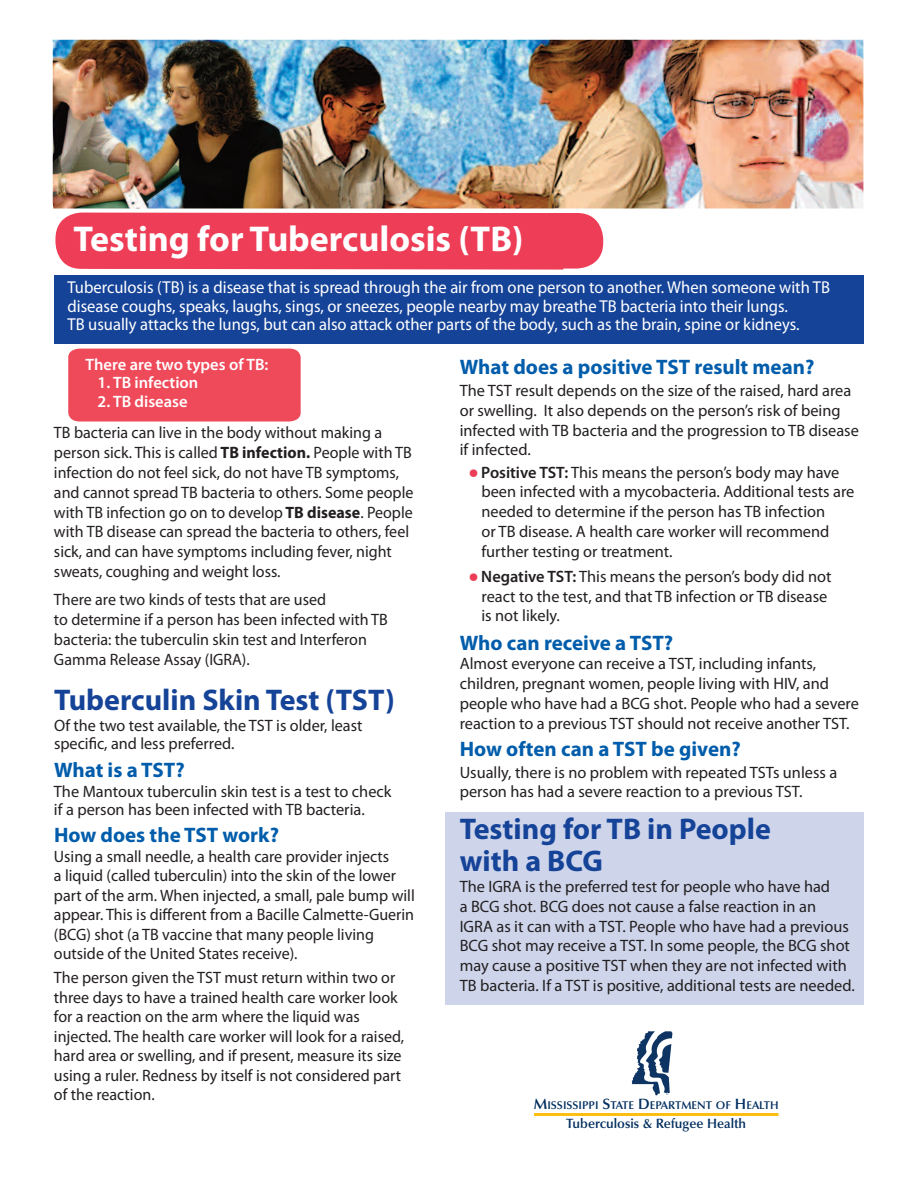
<style>
.page{position:relative;width:918px;height:1188px;background:#fff}
.page>*{position:absolute;margin:0;border:0;box-sizing:border-box;transform-origin:0 0}
.t1{font:700 36px "Myriad Pro";color:#fff}
.t2{font:700 30px/31.5px "Myriad Pro";color:#154398}
.t3{font:700 21px "Myriad Pro";color:#015dab}
.t4{font:17.25px/18.5px "Myriad Pro";color:#fff;scale:.96 1}
.t5{font:16.5px/19.8px "Myriad Pro";color:#231f20}
.t6{font:600 16.5px "Myriad Pro";color:#fff}
.t7{font:600 13.5px "Optima";color:#002e5e}
.t8{font:600 11.25px "Optima";color:#002e5e}
.s1{font-weight:700}
.s2{font-family:"Carta";font-size:12px;color:#ee3d56}
.s3{font-weight:600}
.s4{font-size:15px}
</style>
<div class="page">
<div style="left:54px;top:275px;width:810px;height:69px;background:#154398"></div>
<div style="left:446px;top:812px;width:418px;height:193px;background:#ced5eb"></div>
<div style="left:68px;top:349px;width:233px;height:73px;background:#ef4a5a"></div>
<img style="left:53px;top:40px;width:810px;height:168px">
<div style="left:55px;top:213px;width:548px;height:57px;background:#ee3d56"></div>
<img style="left:631px;top:1031px;width:42px;height:65px">
<hr style="left:534px;top:1113px;width:244px;height:3px;background:#fdbe12">
<h1 class="t1" style="left:73px;top:225px;width:452px">Testing for Tuberculosis (TB)</h1>
<p class="t4" style="left:67px;top:280px;width:796px">Tuberculosis (TB) is a disease that is spread through the air from one person to another. When someone with TB disease coughs, speaks, laughs, sings, or sneezes, people nearby may breathe TB bacteria into their lungs.<br>TB usually attacks the lungs, but can also attack other parts of the body, such as the brain, spine or kidneys.</p>
<p class="t6" style="left:86px;top:358px;width:184px">There are two types of TB:</p>
<p class="t6" style="left:98px;top:376px;width:102px">1. TB infection</p>
<p class="t6" style="left:98px;top:396px;width:92px">2. TB disease</p>
<p class="t5" style="left:54px;top:424px;width:361px">TB bacteria can live in the body without making a person sick. This is called <span class="s1">TB infection.</span> People with TB infection do not feel sick, do not have TB symptoms, and cannot spread TB bacteria to others. Some people with TB infection go on to develop <span class="s1">TB disease</span>. People with TB disease can spread the bacteria to others, feel sick, and can have symptoms including fever, night sweats, coughing and weight loss.</p>
<p class="t5" style="left:54px;top:591px;width:335px">There are two kinds of tests that are used<br>to determine if a person has been infected with TB bacteria: the tuberculin skin test and Interferon Gamma Release Assay (IGRA).</p>
<h2 class="t2" style="left:54px;top:686px;width:342px">Tuberculin Skin Test (TST)</h2>
<p class="t5" style="left:54px;top:718px;width:310px;line-height:18px">Of the two test available, the TST is older, least specific, and less preferred.</p>
<p class="t3" style="left:54px;top:762px;width:132px">What is a TST?</p>
<p class="t5" style="left:54px;top:784px;width:339px;line-height:18px">The Mantoux tuberculin skin test is a test to check if a person has been infected with TB bacteria.</p>
<p class="t3" style="left:54px;top:827px;width:227px">How does the TST work?</p>
<p class="t5" style="left:54px;top:848px;width:362px">Using a small needle, a health care provider injects<br>a liquid (called tuberculin) into the skin of the lower part of the arm. When injected, a small, pale bump will appear. This is different from a Bacille Calmette-Guerin (BCG) shot (a TB vaccine that many people living outside of the United States receive).</p>
<p class="t5" style="left:54px;top:969px;width:352px">The person given the TST must return within two or three days to have a trained health care worker look for a reaction on the arm where the liquid was injected. The health care worker will look for a raised, hard area or swelling, and if present, measure its size using a ruler. Redness by itself is not considered part of the reaction.</p>
<p class="t3" style="left:460px;top:359px;width:356px">What does a positive TST result mean?</p>
<p class="t5" style="left:460px;top:382px;width:401px">The TST result depends on the size of the raised, hard area or swelling. It also depends on the person’s risk of being infected with TB bacteria and the progression to TB disease if infected.</p>
<p class="t5" style="left:481px;top:464px;width:374px;text-indent:-12px"><span class="s2">ⓦ</span> <span class="s3">Positive TST:</span> This means the person’s body may have been infected with a mycobacteria. Additional tests are needed to determine if the person has TB infection<br>or TB disease. A health care worker will recommend further testing or treatment.</p>
<p class="t5" style="left:481px;top:568px;width:351px;text-indent:-12px"><span class="s2">ⓦ</span> <span class="s3">Negative TST:</span> This means the person’s body did not react to the test, and that TB infection or TB disease is not likely.</p>
<p class="t3" style="left:460px;top:635px;width:215px">Who can receive a TST?</p>
<p class="t5" style="left:460px;top:655px;width:401px">Almost everyone can receive a TST, including infants, children, pregnant women, people living with HIV, and people who have had a BCG shot. People who had a severe reaction to a previous TST should not receive another TST.</p>
<p class="t3" style="left:460px;top:741px;width:283px">How often can a TST be given?</p>
<p class="t5" style="left:460px;top:763px;width:379px">Usually, there is no problem with repeated TSTs unless a person has had a severe reaction to a previous TST.</p>
<h2 class="t2" style="left:460px;top:816px;width:313px">Testing for TB in People with a BCG</h2>
<p class="t5" style="left:460px;top:878px;width:397px">The IGRA is the preferred test for people who have had<br>a BCG shot. BCG does not cause a false reaction in an<br>IGRA as it can with a TST. People who have had a previous BCG shot may receive a TST. In some people, the BCG shot may cause a positive TST when they are not infected with TB bacteria. If a TST is positive, additional tests are needed.</p>
<p class="t8" style="left:534px;top:1100px;width:246px"><span class="s4">M</span>ISSISSIPPI <span class="s4">S</span>TATE <span class="s4">D</span>EPARTMENT OF <span class="s4">H</span>EALTH</p>
<p class="t7" style="left:566px;top:1118px;width:181px">Tuberculosis &amp; Refugee Health</p>
</div>
